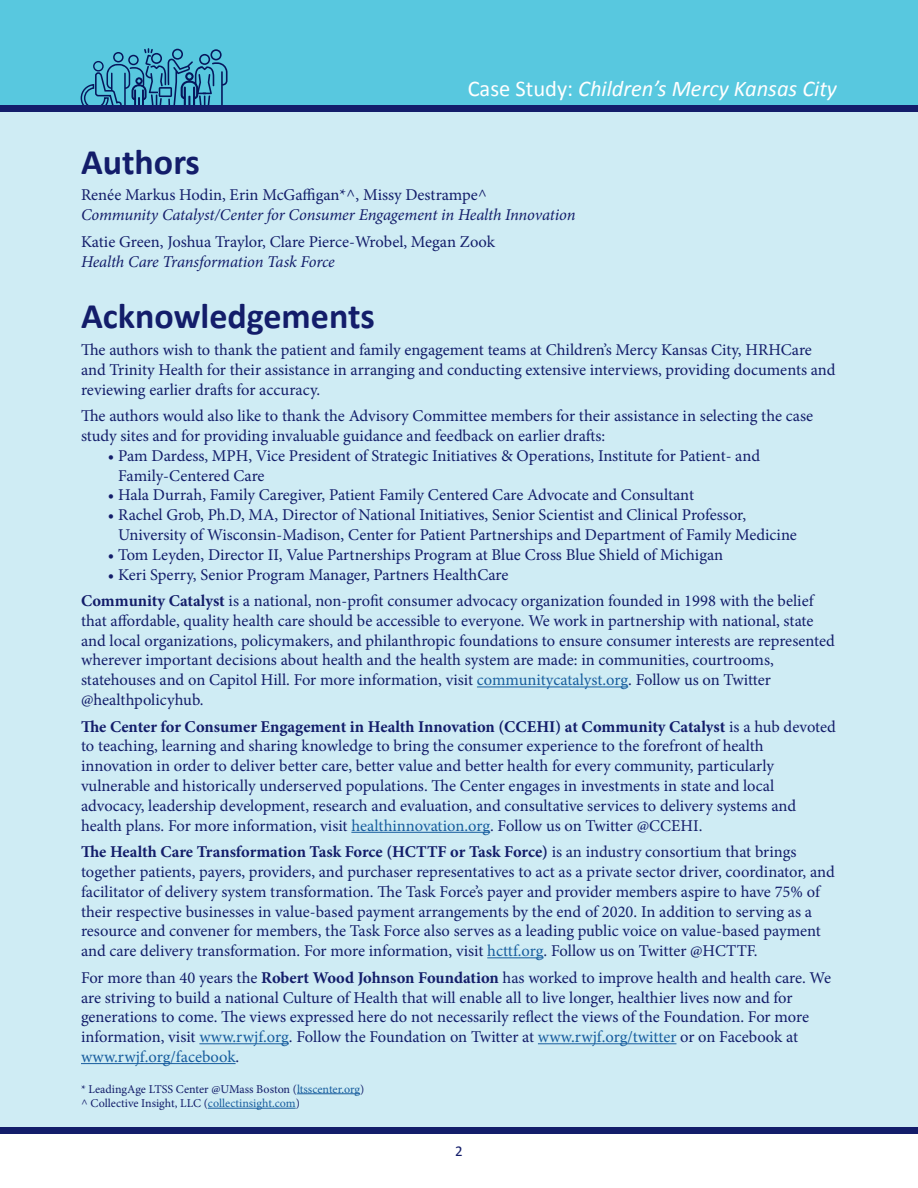
<style>
.page{position:relative;width:918px;height:1188px;background:#fff}
.page>*{position:absolute;margin:0;border:0;box-sizing:border-box;transform-origin:0 0}
.t1{font:700 36px "Calibri";color:#131d6a}
.t2{font:italic 22.5px "Calibri";color:#fff}
.t3{font:16.5px/19.8px "Minion Pro";letter-spacing:-.005em;color:#131d6a}
.t4{font:italic 16.5px "Minion Pro";letter-spacing:-.01em;color:#131d6a}
.t5{font:15px "Calibri";color:#131d6a}
.t6{font:12px/14.4px "Minion Pro";color:#131d6a}
.s1{font-style:normal}
.s2{font-weight:700}
.s3{color:#175d9e}
</style>
<div class="page">
<div style="left:0;top:0;width:918px;height:106px;background:#58c8df"></div>
<div style="left:0;top:111px;width:918px;height:1016px;background:#cfecf4"></div>
<hr style="left:297px;top:1093px;width:63px;height:1px;background:#175d9e">
<hr style="left:208px;top:1108px;width:88px;height:1px;background:#175d9e">
<hr style="left:477px;top:687px;width:151px;height:1px;background:#175d9e">
<hr style="left:351px;top:832px;width:139px;height:1px;background:#175d9e">
<hr style="left:487px;top:957px;width:57px;height:1px;background:#175d9e">
<hr style="left:199px;top:1043px;width:90px;height:1px;background:#175d9e">
<hr style="left:538px;top:1043px;width:138px;height:1px;background:#175d9e">
<hr style="left:81px;top:1063px;width:155px;height:1px;background:#175d9e">
<svg style="left:81px;top:48px;width:147px;height:58px"></svg>
<div style="left:95px;top:62px;width:7px;height:8px;background:#58c8df;border-radius:50%"></div>
<div style="left:0;top:106px;width:918px;height:6px;background:#131d6a"></div>
<div style="left:0;top:1127px;width:918px;height:7px;background:#131d6a"></div>
<h2 class="t2" style="left:468px;top:73px;width:371px"><span class="s1">Case Study:</span> Children’s Mercy Kansas City</h2>
<h1 class="t1" style="left:81px;top:139px;width:121px">Authors</h1>
<p class="t3" style="left:81px;top:185px;width:408px">Renée Markus Hodin, Erin McGaffigan*^, Missy Destrampe^</p>
<p class="t4" style="left:81px;top:204px;width:496px">Community Catalyst/Center for Consumer Engagement in Health Innovation</p>
<p class="t3" style="left:81px;top:232px;width:416px">Katie Green, Joshua Traylor, Clare Pierce-Wrobel, Megan Zook</p>
<p class="t4" style="left:81px;top:250px;width:255px">Health Care Transformation Task Force</p>
<h1 class="t1" style="left:81px;top:293px;width:295px">Acknowledgements</h1>
<p class="t3" style="left:81px;top:340px;width:756px">The authors wish to thank the patient and family engagement teams at Children’s Mercy Kansas City, HRHCare and Trinity Health for their assistance in arranging and conducting extensive interviews, providing documents and reviewing earlier drafts for accuracy.</p>
<p class="t3" style="left:81px;top:406px;width:734px">The authors would also like to thank the Advisory Committee members for their assistance in selecting the case study sites and for providing invaluable guidance and feedback on earlier drafts:</p>
<p class="t3" style="left:118px;top:446px;width:643px;text-indent:-10px">• Pam Dardess, MPH, Vice President of Strategic Initiatives &amp; Operations, Institute for Patient- and<br>Family-Centered Care</p>
<p class="t3" style="left:108px;top:485px;width:588px">• Hala Durrah, Family Caregiver, Patient Family Centered Care Advocate and Consultant</p>
<p class="t3" style="left:118px;top:505px;width:680px;text-indent:-10px">• Rachel Grob, Ph.D, MA, Director of National Initiatives, Senior Scientist and Clinical Professor,<br>University of Wisconsin-Madison, Center for Patient Partnerships and Department of Family Medicine</p>
<p class="t3" style="left:108px;top:545px;width:617px">• Tom Leyden, Director II, Value Partnerships Program at Blue Cross Blue Shield of Michigan</p>
<p class="t3" style="left:81px;top:561px;width:734px;line-height:26.5px;text-indent:27px">• Keri Sperry, Senior Program Manager, Partners HealthCare<br><span class="s2">Community Catalyst</span> is a national, non-profit consumer advocacy organization founded in 1998 with the belief</p>
<p class="t3" style="left:81px;top:611px;width:755px">that affordable, quality health care should be accessible to everyone. We work in partnership with national, state and local organizations, policymakers, and philanthropic foundations to ensure consumer interests are represented wherever important decisions about health and the health system are made: in communities, courtrooms, statehouses and on Capitol Hill. For more information, visit <span class="s3">communitycatalyst.org</span>. Follow us on Twitter @healthpolicyhub.</p>
<p class="t3" style="left:81px;top:717px;width:757px"><span class="s2">The Center for Consumer Engagement in Health Innovation (CCEHI) at Community Catalyst</span> is a hub devoted to teaching, learning and sharing knowledge to bring the consumer experience to the forefront of health innovation in order to deliver better care, better value and better health for every community, particularly vulnerable and historically underserved populations. The Center engages in investments in state and local advocacy, leadership development, research and evaluation, and consultative services to delivery systems and health plans. For more information, visit <span class="s3">healthinnovation.org</span>. Follow us on Twitter @CCEHI.</p>
<p class="t3" style="left:81px;top:842px;width:755px"><span class="s2">The Health Care Transformation Task Force (HCTTF or Task Force)</span> is an industry consortium that brings together patients, payers, providers, and purchaser representatives to act as a private sector driver, coordinator, and facilitator of delivery system transformation. The Task Force’s payer and provider members aspire to have 75% of their respective businesses in value-based payment arrangements by the end of 2020. In addition to serving as a resource and convener for members, the Task Force also serves as a leading public voice on value-based payment and care delivery transformation. For more information, visit <span class="s3">hcttf.org</span>. Follow us on Twitter @HCTTF.</p>
<p class="t3" style="left:81px;top:968px;width:752px">For more than 40 years the <span class="s2">Robert Wood Johnson Foundation</span> has worked to improve health and health care. We are striving to build a national Culture of Health that will enable all to live longer, healthier lives now and for generations to come. The views expressed here do not necessarily reflect the views of the Foundation. For more information, visit <span class="s3">www.rwjf.org</span>. Follow the Foundation on Twitter at <span class="s3">www.rwjf.org/twitter</span> or on Facebook at <span class="s3">www.rwjf.org/facebook</span>.</p>
<p class="t6" style="left:81px;top:1082px;width:285px">* LeadingAge LTSS Center @UMass Boston (<span class="s3">ltsscenter.org</span>) ^ Collective Insight, LLC (<span class="s3">collectinsight.com</span>)</p>
<p class="t5" style="left:455px;top:1141px;width:9px">2</p>
</div>
